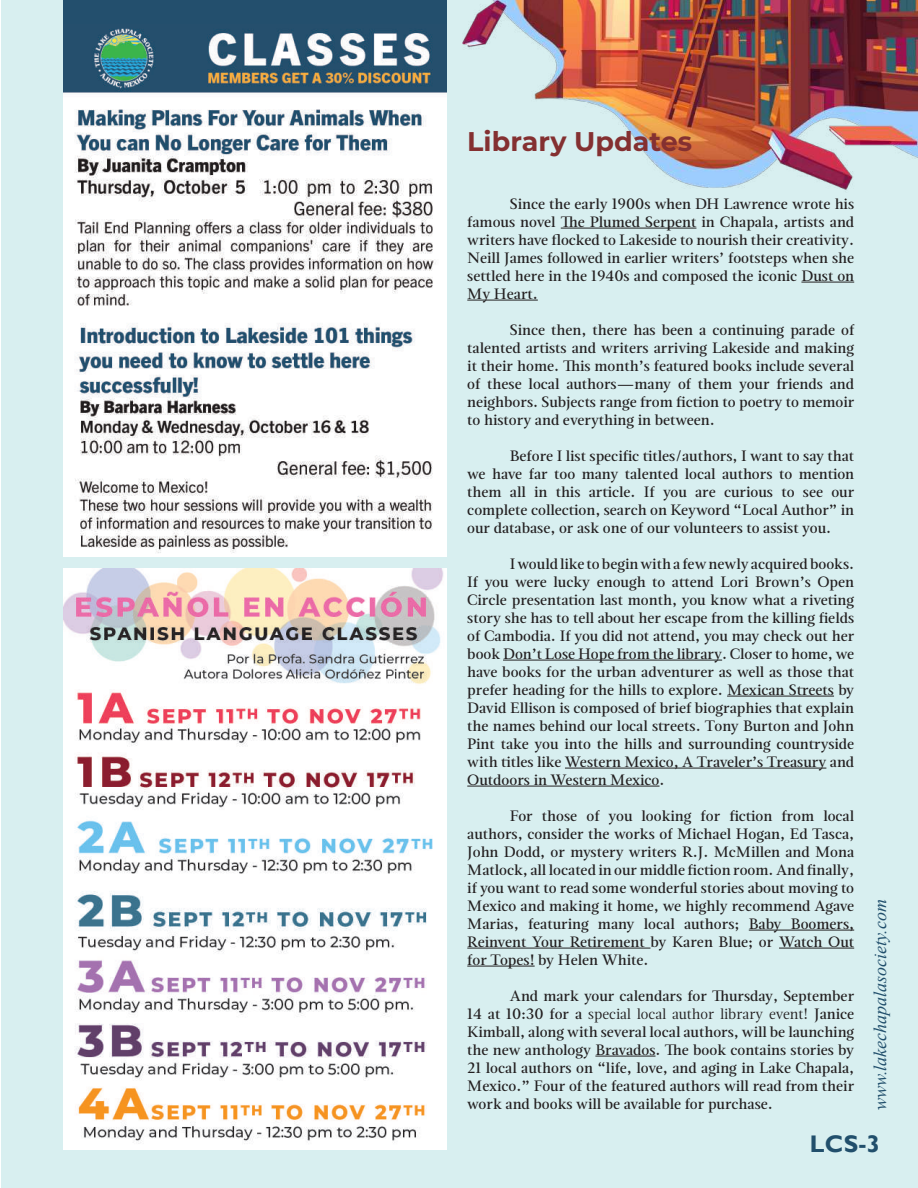
<style>
.page{position:relative;width:918px;height:1188px;background:#fff}
.page>*{position:absolute;margin:0;border:0;box-sizing:border-box;transform-origin:0 0}
.t1{font:700 27px "Montserrat";color:#843031}
.t2{font:700 24px "Gill Sans";color:#214f6c}
.t3{font:italic 18px "Times New Roman";color:#214f6c}
.t4{font:500 15px/18px "Magneta";color:#231f20;text-align:justify}
.s1{font-weight:400}
</style>
<div class="page">
<div style="left:1px;top:0;width:917px;height:1188px;background:#d8eff0"></div>
<img style="left:462px;top:0;width:456px;height:190px">
<hr style="left:561px;top:228px;width:135px;height:1px;background:#231f20">
<hr style="left:801px;top:282px;width:53px;height:1px;background:#231f20">
<hr style="left:467px;top:300px;width:71px;height:1px;background:#231f20">
<hr style="left:503px;top:660px;width:219px;height:1px;background:#231f20">
<hr style="left:727px;top:696px;width:107px;height:1px;background:#231f20">
<hr style="left:565px;top:768px;width:261px;height:1px;background:#231f20">
<hr style="left:467px;top:786px;width:193px;height:1px;background:#231f20">
<hr style="left:749px;top:930px;width:105px;height:1px;background:#231f20">
<hr style="left:467px;top:948px;width:184px;height:1px;background:#231f20">
<hr style="left:779px;top:948px;width:75px;height:1px;background:#231f20">
<hr style="left:467px;top:966px;width:68px;height:1px;background:#231f20">
<hr style="left:595px;top:1056px;width:61px;height:1px;background:#231f20">
<img style="left:64px;top:568px;width:383px;height:582px">
<img style="left:64px;top:23px;width:383px;height:534px">
<div style="left:64px;top:0;width:383px;height:23px;background:#234f6d"></div>
<h1 class="t1" style="left:467px;top:122px;width:226px">Library Updates</h1>
<p class="t4" style="left:467px;top:194px;width:388px;text-indent:43px">Since the early 1900s when DH Lawrence wrote his famous novel The Plumed Serpent in Chapala, artists and writers have flocked to Lakeside to nourish their creativity.<br>Neill James followed in earlier writers’ footsteps when she settled here in the 1940s and composed the iconic Dust on My Heart.</p>
<p class="t4" style="left:467px;top:320px;width:388px;text-indent:43px">Since then, there has been a continuing parade of talented artists and writers arriving Lakeside and making it their home. This month’s featured books include several of these local authors—many of them your friends and neighbors. Subjects range from fiction to poetry to memoir to history and everything in between.</p>
<p class="t4" style="left:467px;top:446px;width:388px;text-indent:43px">Before I list specific titles/authors, I want to say that we have far too many talented local authors to mention them all in this article. If you are curious to see our complete collection, search on Keyword “Local Author” in our database, or ask one of our volunteers to assist you.</p>
<p class="t4" style="left:467px;top:554px;width:388px;text-indent:43px">I would like to begin with a few newly acquired books.<br>If you were lucky enough to attend Lori Brown’s Open Circle presentation last month, you know what a riveting story she has to tell about her escape from the killing fields of Cambodia. If you did not attend, you may check out her book Don’t Lose Hope from the library. Closer to home, we have books for the urban adventurer as well as those that prefer heading for the hills to explore. Mexican Streets by David Ellison is composed of brief biographies that explain the names behind our local streets. Tony Burton and John Pint take you into the hills and surrounding countryside with titles like Western Mexico, A Traveler’s Treasury and Outdoors in Western Mexico.</p>
<p class="t4" style="left:467px;top:806px;width:388px;text-indent:43px">For those of you looking for fiction from local authors, consider the works of Michael Hogan, Ed Tasca, John Dodd, or mystery writers R.J. McMillen and Mona Matlock, all located in our middle fiction room. And finally, if you want to read some wonderful stories about moving to Mexico and making it home, we highly recommend Agave Marias, featuring many local authors; Baby Boomers, Reinvent Your Retirement by Karen Blue; or Watch Out for Topes! by Helen White.</p>
<p class="t4" style="left:467px;top:986px;width:388px;text-indent:43px">And mark your calendars for Thursday, September 14 at 10:30 for a <span class="s1">special local author library event!</span> Janice Kimball, along with several local authors, will be launching the new anthology Bravados. The book contains stories by 21 local authors on “life, love, and aging in Lake Chapala, Mexico.” Four of the featured authors will read from their work and books will be available for purchase.</p>
<p class="t3" style="left:868px;top:1110px;width:212px;rotate:-90deg">www.lakechapalasociety.com</p>
<h2 class="t2" style="left:810px;top:1130px;width:71px">LCS-3</h2>
</div>
